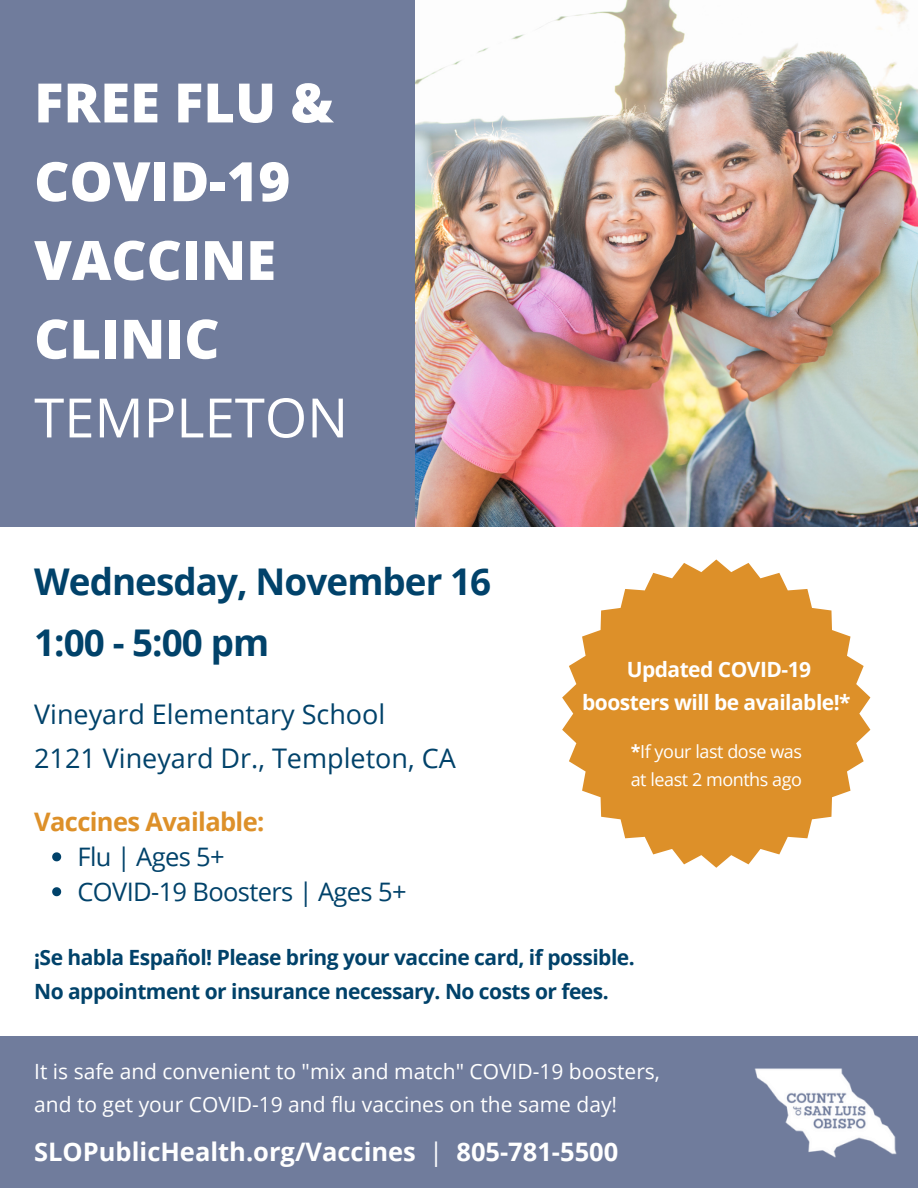
<style>
.page{position:relative;width:918px;height:1188px;background:#fff}
.page>*{position:absolute;margin:0;border:0;box-sizing:border-box;transform-origin:0 0}
.t1{font:800 54.3px/78.8px "Open Sans";color:#fff}
.t2{font:54.3px "Open Sans";color:#fff}
.t3{font:700 36.75px/60.8px "Open Sans";letter-spacing:-.025em;color:#01426a}
.t4{font:27px/43.8px "Open Sans";color:#01426a}
.t5{font:700 25.5px "Open Sans";color:#fff}
.t6{font:25.5px/34.8px "Open Sans";letter-spacing:-.025em;color:#01426a}
.t7{font:700 25.5px "Open Sans";letter-spacing:-.025em;color:#dd9029}
.t8{font:700 21px/33.8px "Open Sans";letter-spacing:-.025em;color:#01426a}
.t9{font:21px/33.8px "Open Sans";color:#fff}
.t10{font:700 21px/32.7px "Open Sans";letter-spacing:-.025em;color:#fff;text-align:center}
.t11{font:18px/28.2px "Open Sans";letter-spacing:-.025em;color:#fff}
.s1{font-weight:700}
.s2{font-weight:400}
</style>
<div class="page">
<div style="left:0;top:0;width:467px;height:526px;background:#707c9c"></div>
<div style="left:0;top:1036px;width:918px;height:152px;background:#707c9c"></div>
<img style="left:754px;top:1068px;width:143px;height:90px">
<svg style="left:52px;top:852px;width:9px;height:9px"></svg>
<svg style="left:52px;top:887px;width:9px;height:9px"></svg>
<svg style="left:562px;top:560px;width:308px;height:308px;fill:#dd9029"></svg>
<img style="left:416px;top:0;width:502px;height:526px">
<h1 class="t1" style="left:34px;top:62px;width:301px">FREE FLU &amp;<br>COVID-19<br>VACCINE<br>CLINIC</h1>
<h1 class="t2" style="left:34px;top:379px;width:315px">TEMPLETON</h1>
<h2 class="t3" style="left:34px;top:550px;width:459px">Wednesday, November 16<br>1:00 - 5:00 pm</h2>
<p class="t4" style="left:34px;top:692px;width:423px">Vineyard Elementary School<br>2121 Vineyard Dr., Templeton, CA</p>
<p class="t7" style="left:34px;top:804px;width:232px">Vaccines Available:</p>
<p class="t6" style="left:78px;top:839px;width:331px">Flu | Ages 5+<br>COVID-19 Boosters | Ages 5+</p>
<p class="t10" style="left:582px;top:653px;width:270px">Updated COVID-19 boosters will be available!*</p>
<p class="t11" style="left:631px;top:737px;width:173px"><span class="s1">*</span>If your last dose was at least 2 months ago</p>
<p class="t8" style="left:34px;top:940px;width:602px">¡Se habla Español! Please bring your vaccine card, if possible.<br>No appointment or insurance necessary. No costs or fees.</p>
<p class="t9" style="left:34px;top:1054px;width:627px">It is safe and convenient to "mix and match" COVID-19 boosters, and to get your COVID-19 and flu vaccines on the same day!</p>
<p class="t5" style="left:34px;top:1134px;width:586px">SLOPublicHealth.org/Vaccines <span class="s2">|</span> 805-781-5500</p>
</div>
